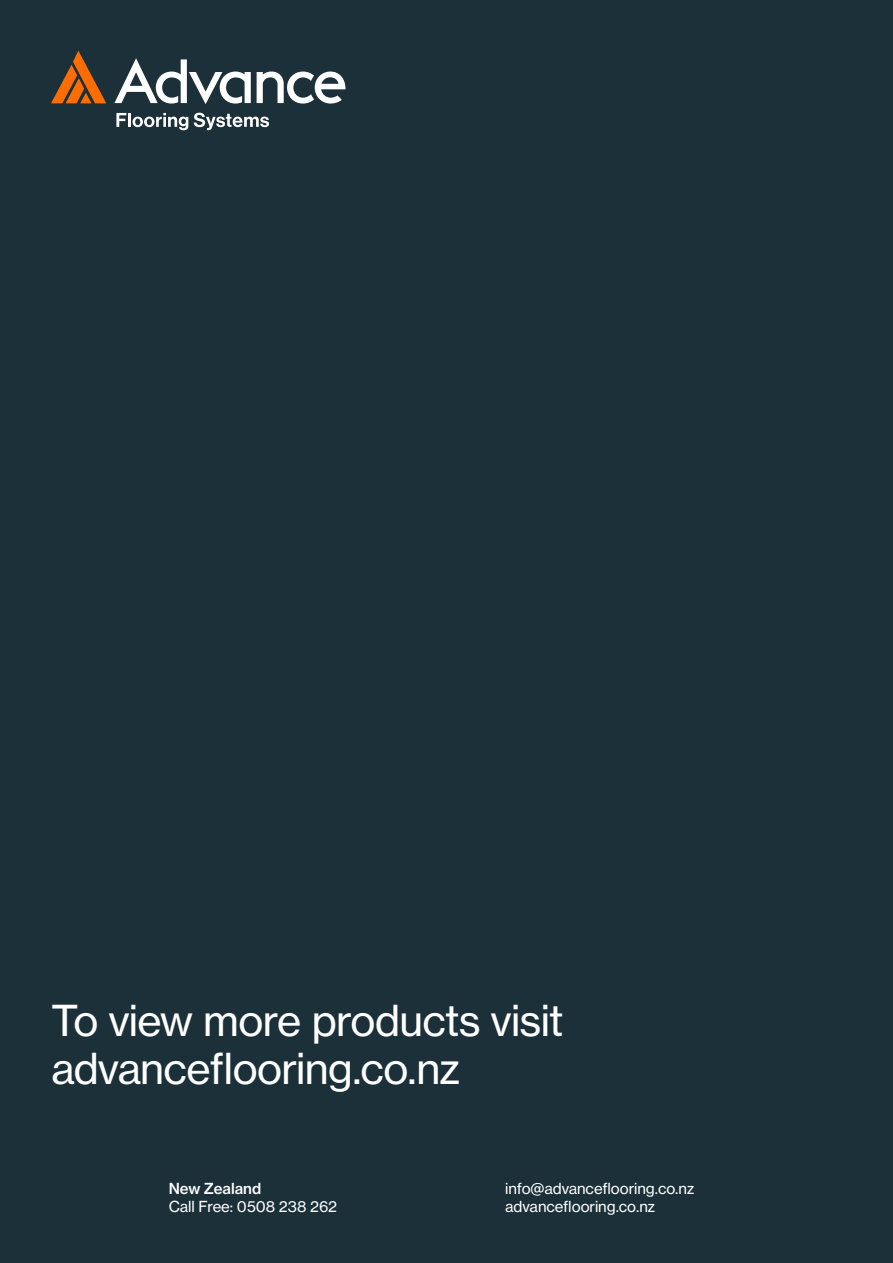
<style>
.page{position:relative;width:893px;height:1263px;background:#1b3039}
.page>*{position:absolute;margin:0;border:0;box-sizing:border-box;transform-origin:0 0}
.t1{font:42px "N Haas Grotesk TX Pro 55 Rg";letter-spacing:-.02em;color:#fff}
.t2{font:15px "N Haas Grotesk TX Pro 55 Rg";letter-spacing:-.005em;color:#fff}
.t3{font:15px "N Haas Grotesk TX Pro 65 Md";letter-spacing:-.005em;color:#fff}
</style>
<div class="page">
<svg style="left:51px;top:51px;width:55px;height:52px"></svg>
<svg style="left:116px;top:113px;width:10px;height:14px"></svg>
<hr style="left:128px;top:113px;width:3px;height:14px;background:#fff">
<svg style="left:133px;top:113px;width:55px;height:17px"></svg>
<svg style="left:194px;top:113px;width:75px;height:17px"></svg>
<svg style="left:114px;top:58px;width:137px;height:46px"></svg>
<svg style="left:257px;top:72px;width:88px;height:32px"></svg>
<p class="t1" style="left:51px;top:995px;width:514px">To view more products visit</p>
<p class="t1" style="left:51px;top:1043px;width:411px">advanceflooring.co.nz</p>
<p class="t3" style="left:169px;top:1179px;width:94px">New Zealand</p>
<p class="t2" style="left:169px;top:1197px;width:170px">Call Free: 0508 238 262</p>
<p class="t2" style="left:505px;top:1179px;width:191px">info@advanceflooring.co.nz</p>
<p class="t2" style="left:505px;top:1197px;width:151px">advanceflooring.co.nz</p>
</div>
